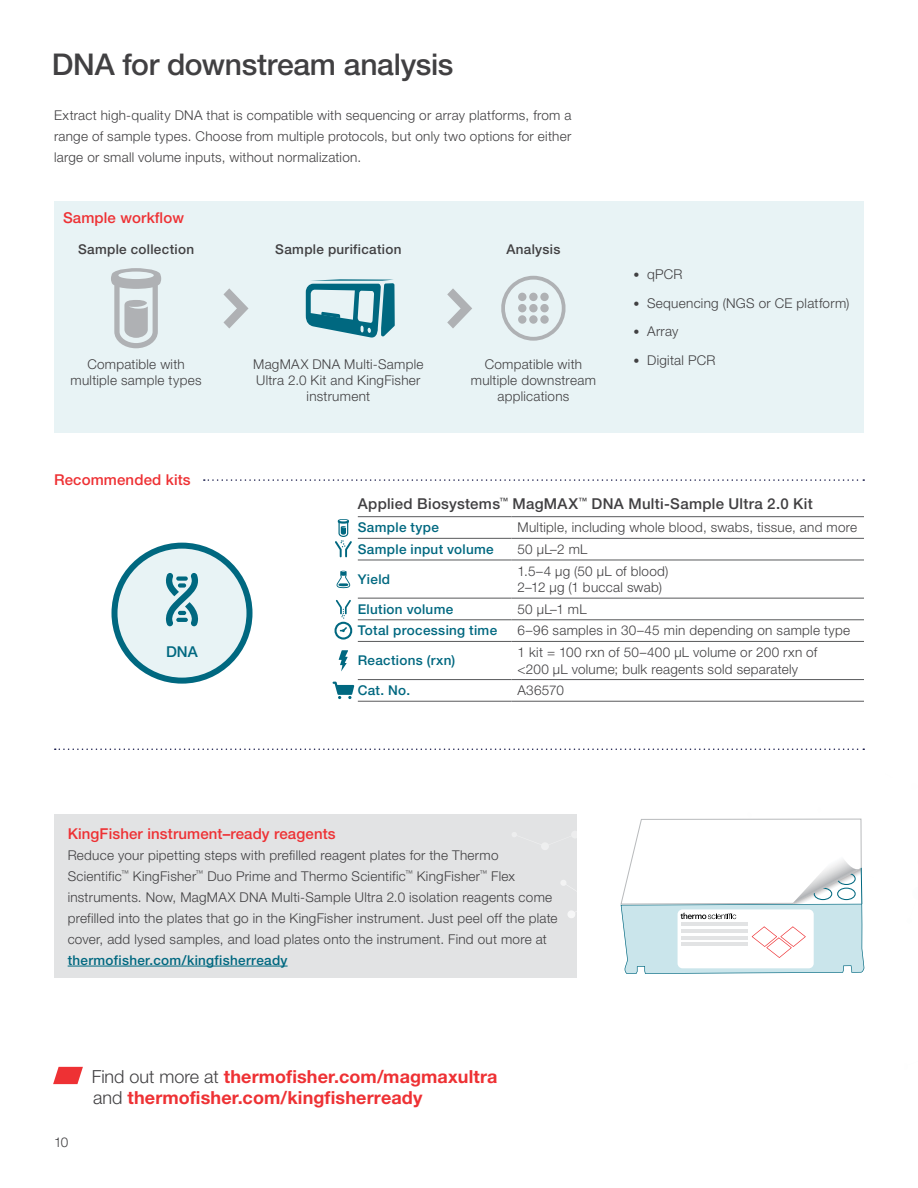
<style>
.page{position:relative;width:918px;height:1188px;background:#fff}
.page>*{position:absolute;margin:0;border:0;box-sizing:border-box;transform-origin:0 0}
.t1{font:500 30px "Helvetica Neue LTW1 G";letter-spacing:-.01em;color:#414042}
.t2{font:700 18px/21px "Helvetica Neue LTW1 G";letter-spacing:.01em;color:#ee3134}
.t3{font:500 15px "Helvetica Neue LTW1 G";letter-spacing:.01em;color:#ee3134}
.t4{font:500 15px "Helvetica Neue LTW1 G";letter-spacing:.02em;color:#414042}
.t5{font:500 15px "Helvetica Neue LTW1 G";color:#006880}
.t6{font:300 13.5px/21px "Helvetica Neue LTW1 G";letter-spacing:.02em;color:#414042;text-align:center}
.t7{font:500 13.5px "Helvetica Neue LTW1 G";letter-spacing:.025em;color:#006880}
.t8{font:500 13.5px "Helvetica Neue LTW1 G";letter-spacing:.025em;color:#414042}
.s1{font-size:12px}
.s2{font-weight:300;color:#414042}
</style>
<div class="page">
<div style="left:54px;top:201px;width:810px;height:231px;background:#e8f3f5"></div>
<svg style="left:223px;top:288px;width:26px;height:40px"></svg>
<svg style="left:447px;top:288px;width:25px;height:40px"></svg>
<svg style="left:111px;top:268px;width:50px;height:80px"></svg>
<div style="left:54px;top:814px;width:523px;height:164px;background:#e2e3e4"></div>
<hr style="left:68px;top:966px;width:220px;height:1px;background:#006880">
<svg style="left:501px;top:276px;width:65px;height:65px"></svg>
<div style="left:114px;top:546px;width:135px;height:135px;background:#e8f3f5;border-radius:50%"></div>
<div style="left:111px;top:543px;width:141px;height:141px;border:6px solid #006880;border-radius:50%"></div>
<svg style="left:166px;top:573px;width:32px;height:53px"></svg>
<svg style="left:620px;top:819px;width:244px;height:155px"></svg>
<svg style="left:53px;top:1067px;width:30px;height:17px"></svg>
<svg style="left:55px;top:748px;width:809px;height:2px"></svg>
<hr style="left:358px;top:516px;width:154px;height:1px;background:#58595b">
<hr style="left:512px;top:516px;width:352px;height:1px;background:#58595b">
<hr style="left:358px;top:538px;width:154px;height:1px;background:#58595b">
<hr style="left:512px;top:538px;width:352px;height:1px;background:#58595b">
<hr style="left:358px;top:560px;width:154px;height:1px;background:#58595b">
<hr style="left:512px;top:560px;width:352px;height:1px;background:#58595b">
<hr style="left:358px;top:598px;width:154px;height:1px;background:#58595b">
<hr style="left:512px;top:598px;width:352px;height:1px;background:#58595b">
<hr style="left:358px;top:620px;width:154px;height:1px;background:#58595b">
<hr style="left:512px;top:620px;width:352px;height:1px;background:#58595b">
<hr style="left:358px;top:641px;width:154px;height:1px;background:#58595b">
<hr style="left:512px;top:641px;width:352px;height:1px;background:#58595b">
<hr style="left:358px;top:679px;width:154px;height:1px;background:#58595b">
<hr style="left:512px;top:679px;width:352px;height:1px;background:#58595b">
<hr style="left:358px;top:701px;width:154px;height:1px;background:#58595b">
<hr style="left:512px;top:701px;width:352px;height:1px;background:#58595b">
<svg style="left:335px;top:519px;width:17px;height:38px"></svg>
<svg style="left:336px;top:571px;width:14px;height:17px"></svg>
<svg style="left:334px;top:600px;width:19px;height:40px"></svg>
<svg style="left:339px;top:650px;width:9px;height:21px"></svg>
<svg style="left:333px;top:682px;width:21px;height:17px"></svg>
<svg style="left:204px;top:479px;width:660px;height:2px"></svg>
<svg style="left:306px;top:279px;width:89px;height:59px"></svg>
<h1 class="t1" style="left:52px;top:47px;width:403px">DNA for downstream analysis</h1>
<p class="t6" style="left:54px;top:104px;width:519px;text-align:justify">Extract high-quality DNA that is compatible with sequencing or array platforms, from a range of sample types. Choose from multiple protocols, but only two options for either large or small volume inputs, without normalization.</p>
<p class="t3" style="left:63px;top:208px;width:123px">Sample workflow</p>
<p class="t8" style="left:78px;top:241px;width:118px">Sample collection</p>
<p class="t8" style="left:275px;top:241px;width:128px">Sample purification</p>
<p class="t8" style="left:506px;top:241px;width:56px">Analysis</p>
<p class="t6" style="left:71px;top:356px;width:133px;line-height:16.2px">Compatible with multiple sample types</p>
<p class="t6" style="left:253px;top:356px;width:172px;line-height:16.2px">MagMAX DNA Multi‑Sample<br>Ultra 2.0 Kit and KingFisher instrument</p>
<p class="t6" style="left:471px;top:356px;width:127px;line-height:16.2px">Compatible with multiple downstream applications</p>
<p class="t3" style="left:54px;top:470px;width:138px">Recommended kits</p>
<p class="t6" style="left:634px;top:264px;width:50px"><span class="s1">•</span> qPCR</p>
<p class="t6" style="left:634px;top:292px;width:217px"><span class="s1">•</span> Sequencing (NGS or CE platform)</p>
<p class="t6" style="left:634px;top:321px;width:46px"><span class="s1">•</span> Array</p>
<p class="t6" style="left:634px;top:349px;width:83px"><span class="s1">•</span> Digital PCR</p>
<p class="t5" style="left:166px;top:642px;width:33px">DNA</p>
<p class="t4" style="left:358px;top:494px;width:456px">Applied Biosystems<sup>™</sup> MagMAX<sup>™</sup> DNA Multi-Sample Ultra 2.0 Kit</p>
<p class="t7" style="left:358px;top:519px;width:83px">Sample type</p>
<p class="t6" style="left:518px;top:517px;width:341px">Multiple, including whole blood, swabs, tissue, and more</p>
<p class="t7" style="left:358px;top:541px;width:137px">Sample input volume</p>
<p class="t6" style="left:518px;top:539px;width:71px">50 µL–2 mL</p>
<p class="t7" style="left:358px;top:571px;width:34px">Yield</p>
<p class="t6" style="left:518px;top:563px;width:152px;line-height:16.5px;text-align:left">1.5–4 µg (50 µL of blood)<br>2–12 µg (1 buccal swab)</p>
<p class="t7" style="left:358px;top:601px;width:97px">Elution volume</p>
<p class="t6" style="left:518px;top:598px;width:71px">50 µL–1 mL</p>
<p class="t7" style="left:358px;top:623px;width:141px">Total processing time</p>
<p class="t6" style="left:518px;top:620px;width:334px">6–96 samples in 30–45 min depending on sample type</p>
<p class="t7" style="left:358px;top:652px;width:99px">Reactions (rxn)</p>
<p class="t6" style="left:518px;top:644px;width:301px;line-height:16.5px;text-align:left">1 kit = 100 rxn of 50–400 µL volume or 200 rxn of &lt;200 µL volume; bulk reagents sold separately</p>
<p class="t7" style="left:358px;top:682px;width:54px">Cat. No.</p>
<p class="t6" style="left:518px;top:680px;width:48px">A36570</p>
<p class="t3" style="left:68px;top:824px;width:270px">KingFisher instrument–ready reagents</p>
<p class="t6" style="left:68px;top:844px;width:491px;text-align:left">Reduce your pipetting steps with prefilled reagent plates for the Thermo Scientific<sup>™</sup> KingFisher<sup>™</sup> Duo Prime and Thermo Scientific<sup>™</sup> KingFisher<sup>™</sup> Flex instruments. Now, MagMAX DNA Multi-Sample Ultra 2.0 isolation reagents come prefilled into the plates that go in the KingFisher instrument. Just peel off the plate cover, add lysed samples, and load plates onto the instrument. Find out more at</p>
<p class="t7" style="left:68px;top:952px;width:221px">thermofisher.com/kingfisherready</p>
<p class="t6" style="left:54px;top:1132px;width:16px">10</p>
<h2 class="t2" style="left:92px;top:1066px;width:407px"><span class="s2">Find out more at</span> thermofisher.com/magmaxultra <span class="s2">and</span> thermofisher.com/kingfisherready</h2>
</div>
